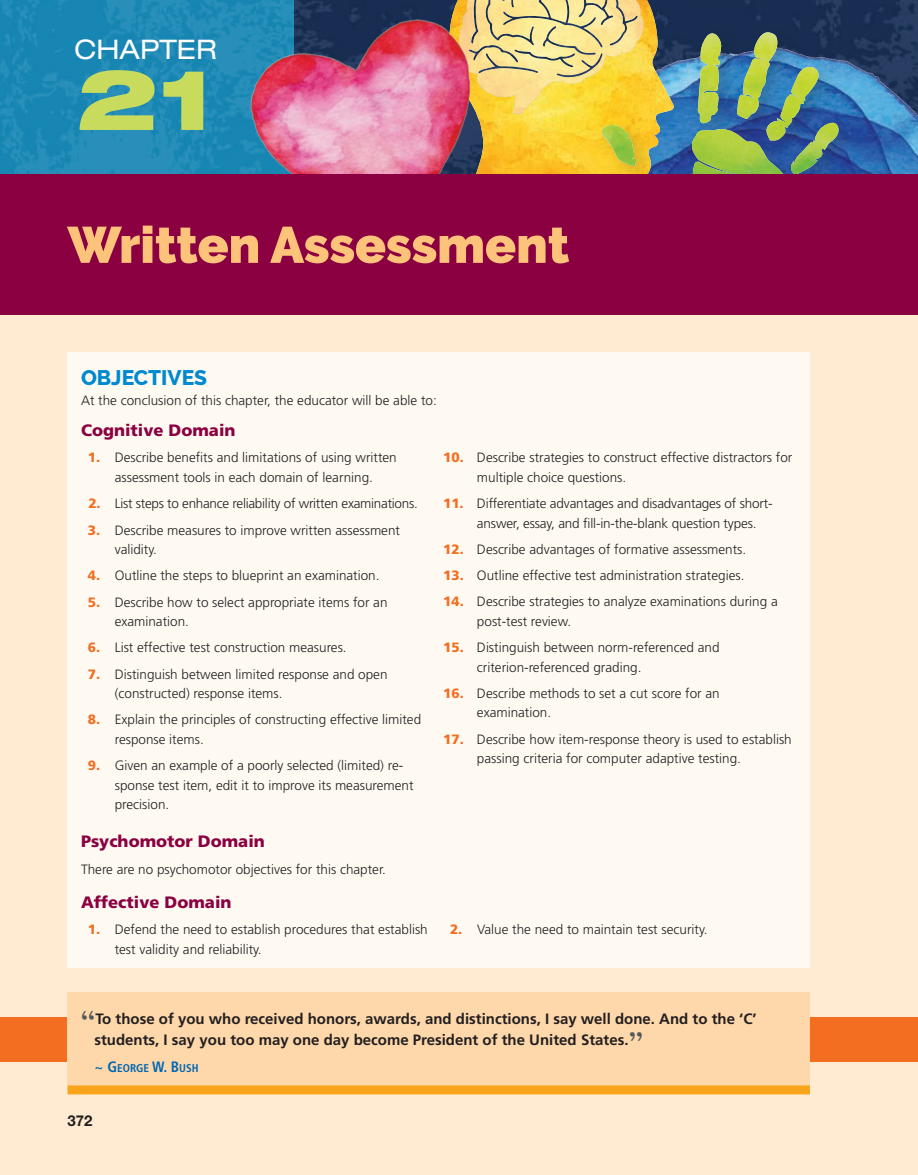
<style>
.page{position:relative;width:918px;height:1175px;background:#fff}
.page>*{position:absolute;margin:0;border:0;box-sizing:border-box;transform-origin:0 0}
.t1{font:900 expanded 84px "Helvetica Neue LT Std";color:#c8db5c}
.t2{font:900 51px "Raleway";color:#fdc37a}
.t3{font:expanded 27px "Helvetica Neue LT Std";color:#fff}
.t4{font:800 21px "Raleway";color:#0089cf}
.t5{font:900 16.5px "Frutiger LT Std";color:#8b0040}
.t6{font:700 15px/21px "Frutiger LT Std";color:#231f20}
.t7{font:700 15px "Helvetica Neue LT Std";color:#231f20}
.t8{font:300 13.5px/19.5px "Frutiger LT Std";color:#231f20}
.t9{font:300 13.5px "Frutiger LT Std";letter-spacing:-.02em;color:#231f20}
.t10{font:700 condensed 11.25px "Frutiger LT Std";color:#0166b3}
.s1{font-weight:900;color:#f36e21}
.s2{font-family:"Century Std";font-size:27px;color:#57585a}
.s3{font-size:15px}
</style>
<div class="page">
<img style="left:674px;top:2px;width:244px;height:173px">
<img style="left:543px;top:0;width:131px;height:175px">
<img style="left:543px;top:0;width:101px;height:115px">
<div style="left:594px;top:25px;width:265px;height:256px;background:#231f20;opacity:.2"></div>
<img style="left:601px;top:31px;width:238px;height:144px">
<img style="left:698px;top:32px;width:111px;height:109px">
<svg style="left:0;top:0;width:212px;height:175px;background:#1e88b4"></svg>
<img style="left:212px;top:0;width:331px;height:175px">
<div style="left:0;top:305px;width:918px;height:869px;background:#feebd2"></div>
<div style="left:0;top:175px;width:918px;height:140px;background:#8b0040"></div>
<div style="left:0;top:1016px;width:918px;height:45px;background:#f36e21"></div>
<div style="left:68px;top:352px;width:742px;height:615px;background:#fefaf2"></div>
<div style="left:68px;top:991px;width:742px;height:94px;background:#fed8aa"></div>
<div style="left:68px;top:1085px;width:742px;height:9px;background:#f9a51b"></div>
<h3 class="t3" style="left:75px;top:33px;width:143px">CHAPTER</h3>
<h1 class="t1" style="left:77px;top:45px;width:138px">21</h1>
<h2 class="t2" style="left:68px;top:215px;width:503px">Written Assessment</h2>
<h3 class="t4" style="left:81px;top:366px;width:127px">OBJECTIVES</h3>
<p class="t8" style="left:81px;top:390px;width:357px">At the conclusion of this chapter, the educator will be able to:</p>
<p class="t5" style="left:81px;top:420px;width:156px">Cognitive Domain</p>
<p class="t8" style="left:88px;top:448px;width:310px;text-align:center"><span class="s1">1.</span> Describe benefits and limitations of using written assessment tools in each domain of learning.</p>
<p class="t9" style="left:88px;top:496px;width:331px"><span class="s1">2.</span> List steps to enhance reliability of written examinations.</p>
<p class="t8" style="left:115px;top:520px;width:287px;text-indent:-27px"><span class="s1">3.</span> Describe measures to improve written assessment validity.</p>
<p class="t8" style="left:88px;top:566px;width:293px"><span class="s1">4.</span> Outline the steps to blueprint an examination.</p>
<p class="t8" style="left:115px;top:592px;width:274px;text-indent:-27px"><span class="s1">5.</span> Describe how to select appropriate items for an examination.</p>
<p class="t8" style="left:88px;top:638px;width:260px"><span class="s1">6.</span> List effective test construction measures.</p>
<p class="t8" style="left:115px;top:664px;width:274px;text-indent:-27px"><span class="s1">7.</span> Distinguish between limited response and open (constructed) response items.</p>
<p class="t8" style="left:115px;top:710px;width:308px;text-indent:-27px"><span class="s1">8.</span> Explain the principles of constructing effective limited response items.</p>
<p class="t8" style="left:115px;top:756px;width:300px;text-indent:-27px"><span class="s1">9.</span> Given an example of a poorly selected (limited) re&shy;sponse test item, edit it to improve its measurement precision.</p>
<p class="t8" style="left:477px;top:448px;width:317px;text-indent:-34px"><span class="s1">10.</span> Describe strategies to construct effective distractors for multiple choice questions.</p>
<p class="t8" style="left:477px;top:494px;width:297px;text-indent:-34px"><span class="s1">11.</span> Differentiate advantages and disadvantages of short&shy;answer, essay, and fill-in-the-blank question types.</p>
<p class="t8" style="left:443px;top:539px;width:305px"><span class="s1">12.</span> Describe advantages of formative assessments.</p>
<p class="t8" style="left:443px;top:566px;width:303px"><span class="s1">13.</span> Outline effective test administration strategies.</p>
<p class="t8" style="left:477px;top:592px;width:302px;text-indent:-34px"><span class="s1">14.</span> Describe strategies to analyze examinations during a post-test review.</p>
<p class="t8" style="left:477px;top:638px;width:244px;text-indent:-34px"><span class="s1">15.</span> Distinguish between norm-referenced and criterion-referenced grading.</p>
<p class="t8" style="left:477px;top:683px;width:244px;text-indent:-34px"><span class="s1">16.</span> Describe methods to set a cut score for an examination.</p>
<p class="t8" style="left:477px;top:729px;width:316px;text-indent:-34px"><span class="s1">17.</span> Describe how item-response theory is used to establish passing criteria for computer adaptive testing.</p>
<p class="t5" style="left:81px;top:831px;width:185px">Psychomotor Domain</p>
<p class="t8" style="left:81px;top:859px;width:307px">There are no psychomotor objectives for this chapter.</p>
<p class="t5" style="left:81px;top:892px;width:152px">Affective Domain</p>
<p class="t8" style="left:115px;top:920px;width:315px;text-indent:-27px"><span class="s1">1.</span> Defend the need to establish procedures that establish test validity and reliability.</p>
<p class="t8" style="left:450px;top:920px;width:259px"><span class="s1">2.</span> Value the need to maintain test security.</p>
<p class="t6" style="left:94px;top:1008px;width:664px;text-indent:-13px"><span class="s2">“</span>To those of you who received honors, awards, and distinctions, I say well done. And to the ‘C’ students, I say you too may one day become President of the United States.<span class="s2">”</span></p>
<p class="t10" style="left:94px;top:1061px;width:106px"><span class="s3">~ G</span>EORGE <span class="s3">W. B</span>USH</p>
<p class="t7" style="left:68px;top:1111px;width:27px">372</p>
</div>
